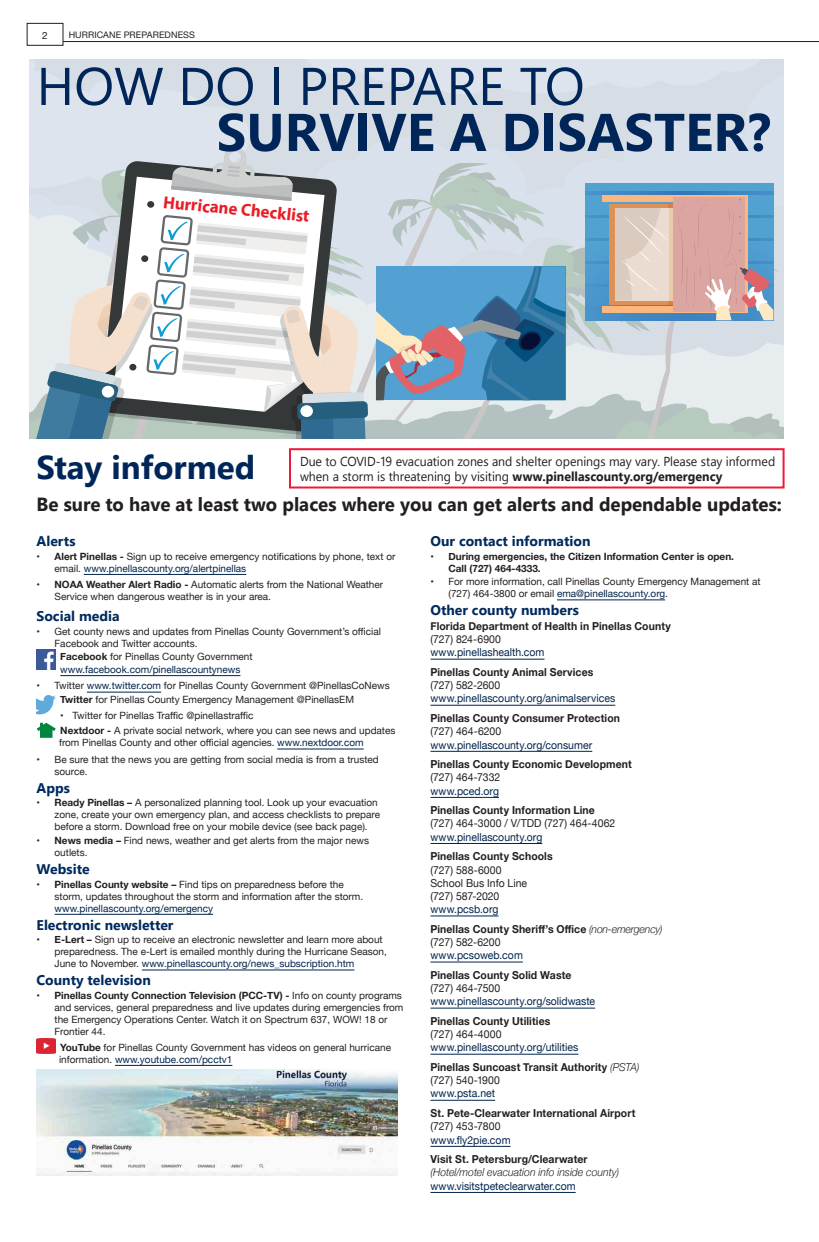
<style>
.page{position:relative;width:819px;height:1242px;background:#fff}
.page>*{position:absolute;margin:0;border:0;box-sizing:border-box;transform-origin:0 0}
.t1{font:700 53px "Nirmala UI";color:#002659}
.t2{font:53px "Nirmala UI";color:#002659}
.t3{font:700 33px "Nirmala UI";color:#002659}
.t4{font:700 19px "Nirmala UI";color:#231f20}
.t5{font:700 17.4px "Myriad Pro";color:#e91d26}
.t6{font:700 14px "Nirmala UI";color:#002a5d}
.t7{font:13px/15px "Nirmala UI";letter-spacing:-.005em;color:#231f20;scale:.95 1}
.t8{font:700 11px/19.7px "Helvetica Neue";letter-spacing:.01em;color:#231f20;scale:.95 1}
.t9{font:11px/19.7px "Helvetica Neue";letter-spacing:.005em;color:#00244c;scale:.95 1}
.t10{font:11px/13.2px "Helvetica Neue";color:#231f20;scale:.95 1}
.t11{font:italic 300 11px "Helvetica Neue";color:#231f20;scale:.95 1}
.t12{font:10px/12px "Helvetica Neue";color:#231f20}
.t13{font:10px/12.5px "Helvetica Neue";color:#00244c}
.t14{font:700 10px/12px "Helvetica Neue";color:#231f20}
.t15{font:9px "Helvetica Neue";letter-spacing:.01em;color:#231f20}
.s1{font-weight:700}
.s2{color:#00244c}
.s3{font-weight:700;color:#231f20}
.s4{color:#231f20}
.s5{font-weight:400;color:#00244c}
.s6{font-weight:300;font-style:italic}
.s7{font-weight:300;font-style:italic;color:#231f20}
</style>
<div class="page">
<div style="left:289px;top:448px;width:496px;height:41px;border:2px solid #ed1a3b"></div>
<svg style="left:30px;top:59px;width:754px;height:379px;background:#c2ccd4"></svg>
<hr style="left:84px;top:574px;width:162px;height:1px;background:#00244c">
<hr style="left:60px;top:675px;width:180px;height:1px;background:#00244c">
<hr style="left:87px;top:692px;width:74px;height:1px;background:#00244c">
<hr style="left:277px;top:749px;width:87px;height:1px;background:#00244c">
<hr style="left:55px;top:914px;width:158px;height:1px;background:#00244c">
<hr style="left:142px;top:970px;width:213px;height:1px;background:#00244c">
<hr style="left:115px;top:1065px;width:117px;height:1px;background:#00244c">
<img style="left:37px;top:650px;width:19px;height:19px">
<svg style="left:37px;top:695px;width:19px;height:19px"></svg>
<svg style="left:37px;top:723px;width:19px;height:15px"></svg>
<img style="left:37px;top:1038px;width:19px;height:15px">
<img style="left:37px;top:1069px;width:360px;height:107px">
<hr style="left:557px;top:600px;width:108px;height:1px;background:#00244c">
<hr style="left:430px;top:659px;width:115px;height:1px;background:#00244c">
<hr style="left:430px;top:705px;width:185px;height:1px;background:#00244c">
<hr style="left:430px;top:751px;width:162px;height:1px;background:#00244c">
<hr style="left:430px;top:797px;width:69px;height:1px;background:#00244c">
<hr style="left:430px;top:843px;width:112px;height:1px;background:#00244c">
<hr style="left:430px;top:916px;width:69px;height:1px;background:#00244c">
<hr style="left:430px;top:962px;width:93px;height:1px;background:#00244c">
<hr style="left:430px;top:1008px;width:165px;height:1px;background:#00244c">
<hr style="left:430px;top:1054px;width:148px;height:1px;background:#00244c">
<hr style="left:430px;top:1100px;width:65px;height:1px;background:#00244c">
<hr style="left:430px;top:1146px;width:81px;height:1px;background:#00244c">
<hr style="left:430px;top:1192px;width:146px;height:1px;background:#00244c">
<div style="left:27px;top:23px;width:36px;height:22px;border:1px solid #231f20"></div>
<hr style="left:63px;top:41px;width:756px;height:1px;background:#231f20">
<p class="t12" style="left:42px;top:30px;width:7px">2</p>
<p class="t15" style="left:69px;top:28px;width:128px">HURRICANE PREPAREDNESS</p>
<h1 class="t2" style="left:37px;top:45px;width:550px">HOW DO I PREPARE TO</h1>
<h1 class="t1" style="left:217px;top:89px;width:556px">SURVIVE A DISASTER?</h1>
<h3 class="t5" style="left:165px;top:190px;width:148px;rotate:6deg">Hurricane Checklist</h3>
<h2 class="t3" style="left:37px;top:440px;width:220px">Stay informed</h2>
<h3 class="t4" style="left:37px;top:489px;width:747px">Be sure to have at least two places where you can get alerts and dependable updates:</h3>
<h3 class="t6" style="left:37px;top:530px;width:40px">Alerts</h3>
<p class="t12" style="left:55px;top:551px;width:342px;text-indent:-18px">• <span class="s1">Alert Pinellas -</span> Sign up to receive emergency notifications by phone, text or email. <span class="s2">www.pinellascounty.org/alertpinellas</span></p>
<p class="t12" style="left:55px;top:579px;width:330px;text-indent:-18px">• <span class="s1">NOAA Weather Alert Radio -</span> Automatic alerts from the National Weather<br>Service when dangerous weather is in your area.</p>
<h3 class="t6" style="left:37px;top:605px;width:85px">Social media</h3>
<p class="t12" style="left:55px;top:626px;width:328px;text-indent:-18px">• Get county news and updates from Pinellas County Government’s official<br>Facebook and Twitter accounts.</p>
<p class="t13" style="left:60px;top:651px;width:194px"><span class="s3">Facebook</span> <span class="s4">for Pinellas County Government </span>www.facebook.com/pinellascountynews</p>
<p class="t12" style="left:60px;top:680px;width:331px;line-height:13.4px;text-indent:-24px">• Twitter <span class="s2">www.twitter.com</span> for Pinellas County Government @PinellasCoNews<br><span class="s1">Twitter</span> for Pinellas County Emergency Management @PinellasEM</p>
<p class="t12" style="left:60px;top:709px;width:337px;line-height:14.9px">• Twitter for Pinellas Traffic @pinellastraffic<br><span class="s1">Nextdoor -</span> A private social network, where you can see news and updates</p>
<p class="t12" style="left:59px;top:737px;width:306px">from Pinellas County and other official agencies. <span class="s2">www.nextdoor.com</span></p>
<p class="t12" style="left:55px;top:754px;width:326px;text-indent:-18px">• Be sure that the news you are getting from social media is from a trusted source.</p>
<h3 class="t6" style="left:37px;top:776px;width:35px">Apps</h3>
<p class="t12" style="left:55px;top:797px;width:327px;text-indent:-18px">• <span class="s1">Ready Pinellas –</span> A personalized planning tool. Look up your evacuation zone, create your own emergency plan, and access checklists to prepare before a storm. Download free on your mobile device (see back page).</p>
<p class="t12" style="left:55px;top:835px;width:316px;text-indent:-18px">• <span class="s1">News media –</span> Find news, weather and get alerts from the major news outlets.</p>
<h3 class="t6" style="left:37px;top:858px;width:55px">Website</h3>
<p class="t12" style="left:55px;top:879px;width:310px;text-indent:-18px">• <span class="s1">Pinellas County website –</span> Find tips on preparedness before the storm, updates throughout the storm and information after the storm.</p>
<p class="t13" style="left:55px;top:902px;width:160px">www.pinellascounty.org/emergency</p>
<h3 class="t6" style="left:37px;top:913px;width:138px">Electronic newsletter</h3>
<p class="t12" style="left:55px;top:934px;width:334px;text-indent:-18px">• <span class="s1">E-Lert –</span> Sign up to receive an electronic newsletter and learn more about preparedness. The e-Lert is emailed monthly during the Hurricane Season,<br>June to November. <span class="s2">www.pinellascounty.org/news_subscription.htm</span></p>
<h3 class="t6" style="left:37px;top:969px;width:116px">County television</h3>
<p class="t12" style="left:55px;top:990px;width:350px;text-indent:-18px">• <span class="s1">Pinellas County Connection Television (PCC-TV) -</span> Info on county programs and services, general preparedness and live updates during emergencies from the Emergency Operations Center. Watch it on Spectrum 637, WOW! 18 or Frontier 44.</p>
<p class="t12" style="left:59px;top:1042px;width:334px"><span class="s1">YouTube</span> for Pinellas County Government has videos on general hurricane information. <span class="s2">www.youtube.com/pcctv1</span></p>
<h3 class="t7" style="left:300px;top:453px;width:502px">Due to COVID-19 evacuation zones and shelter openings may vary. Please stay informed when a storm is threatening by visiting <span class="s1">www.pinellascounty.org/emergency</span></h3>
<h3 class="t6" style="left:430px;top:530px;width:161px">Our contact information</h3>
<p class="t14" style="left:448px;top:550px;width:287px;text-indent:-18px">• During emergencies, the Citizen Information Center is open.<br>Call (727) 464-4333.</p>
<p class="t12" style="left:448px;top:576px;width:314px;text-indent:-18px">• For more information, call Pinellas County Emergency Management at (727) 464-3800 or email <span class="s2">ema@pinellascounty.org</span>.</p>
<h3 class="t6" style="left:430px;top:599px;width:150px">Other county numbers</h3>
<p class="t8" style="left:430px;top:616px;width:255px">Florida Department of Health in Pinellas County</p>
<p class="t10" style="left:430px;top:633px;width:76px">(727) 824-6900</p>
<p class="t9" style="left:430px;top:643px;width:122px">www.pinellashealth.com</p>
<p class="t8" style="left:430px;top:663px;width:173px">Pinellas County Animal Services</p>
<p class="t10" style="left:430px;top:679px;width:75px">(727) 582-2600</p>
<p class="t9" style="left:430px;top:689px;width:196px">www.pinellascounty.org/animalservices</p>
<p class="t8" style="left:430px;top:709px;width:201px">Pinellas County Consumer Protection</p>
<p class="t10" style="left:430px;top:725px;width:76px">(727) 464-6200</p>
<p class="t9" style="left:430px;top:735px;width:172px">www.pinellascounty.org/consumer</p>
<p class="t8" style="left:430px;top:755px;width:213px">Pinellas County Economic Development</p>
<p class="t10" style="left:430px;top:772px;width:75px">(727) 464-7332</p>
<p class="t9" style="left:430px;top:781px;width:74px">www.pced.org</p>
<p class="t8" style="left:430px;top:801px;width:175px">Pinellas County Information Line</p>
<p class="t10" style="left:430px;top:818px;width:196px">(727) 464-3000 / V/TDD (727) 464-4062</p>
<p class="t9" style="left:430px;top:828px;width:119px">www.pinellascounty.org</p>
<p class="t8" style="left:430px;top:847px;width:130px">Pinellas County Schools</p>
<p class="t10" style="left:430px;top:864px;width:103px">(727) 588-6000<br>School Bus Info Line (727) 587-2020</p>
<p class="t8" style="left:430px;top:900px;width:246px"><span class="s5">www.pcsb.org<br></span>Pinellas County Sheriff’s Office <span class="s6">(non-emergency)</span></p>
<p class="t10" style="left:430px;top:936px;width:75px">(727) 582-6200</p>
<p class="t9" style="left:430px;top:946px;width:99px">www.pcsoweb.com</p>
<p class="t8" style="left:430px;top:965px;width:150px">Pinellas County Solid Waste</p>
<p class="t10" style="left:430px;top:982px;width:75px">(727) 464-7500</p>
<p class="t9" style="left:430px;top:992px;width:175px">www.pinellascounty.org/solidwaste</p>
<p class="t8" style="left:430px;top:1012px;width:128px">Pinellas County Utilities</p>
<p class="t10" style="left:430px;top:1028px;width:76px">(727) 464-4000</p>
<p class="t9" style="left:430px;top:1038px;width:222px">www.pinellascounty.org/utilities<br><span class="s3">Pinellas Suncoast Transit Authority</span> <span class="s7">(PSTA)</span></p>
<p class="t10" style="left:430px;top:1074px;width:75px">(727) 540-1900</p>
<p class="t9" style="left:430px;top:1084px;width:70px">www.psta.net</p>
<p class="t8" style="left:430px;top:1104px;width:217px">St. Pete-Clearwater International Airport</p>
<p class="t10" style="left:430px;top:1120px;width:75px">(727) 453-7800</p>
<p class="t9" style="left:430px;top:1130px;width:86px">www.fly2pie.com</p>
<p class="t8" style="left:430px;top:1150px;width:167px">Visit St. Petersburg/Clearwater</p>
<p class="t11" style="left:430px;top:1164px;width:200px">(Hotel/motel evacuation info inside county)</p>
<p class="t9" style="left:430px;top:1177px;width:154px">www.visitstpeteclearwater.com</p>
</div>
